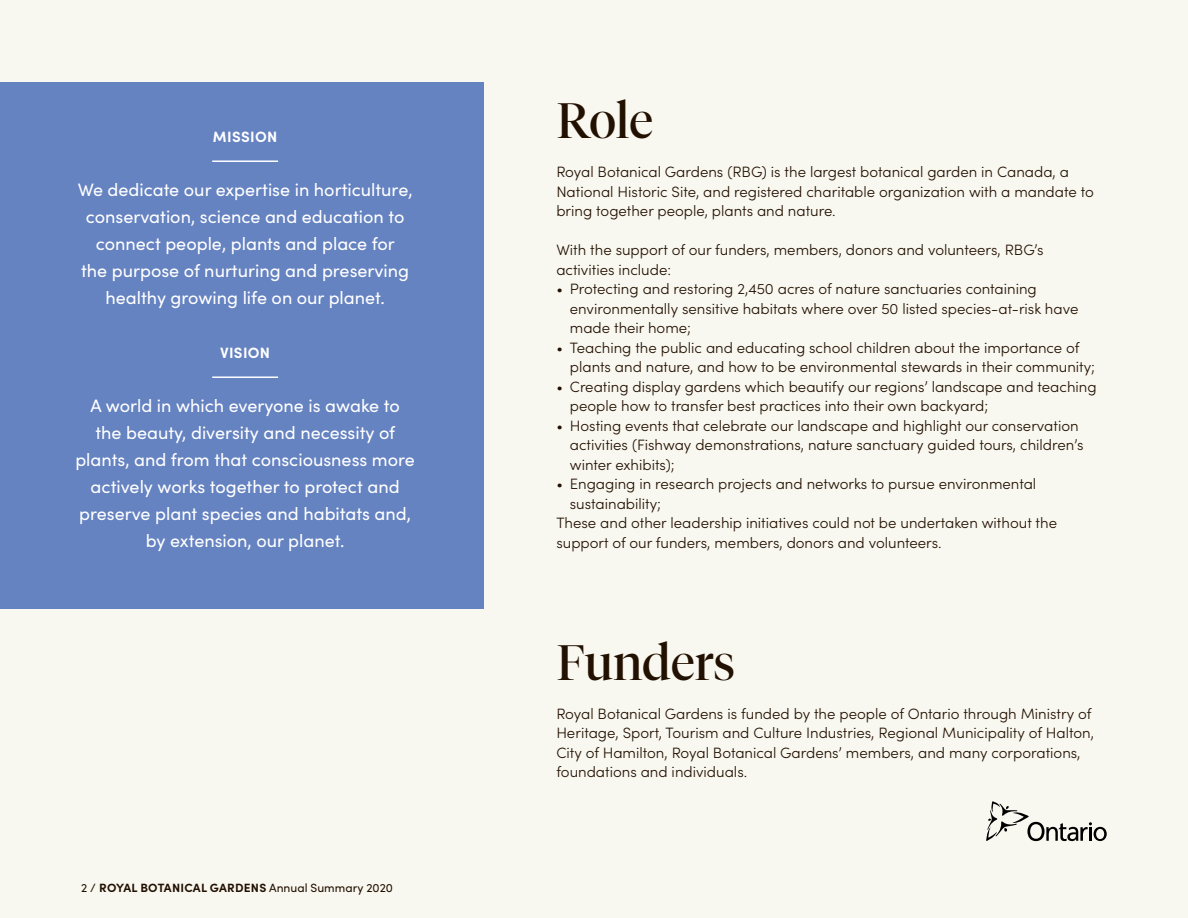
<style>
.page{position:relative;width:1188px;height:918px;background:#f8f7f0}
.page>*{position:absolute;margin:0;border:0;box-sizing:border-box;transform-origin:0 0}
.t1{font:49.5px "Tiempos Fine";color:#221000}
.t2{font:18px/27px "Sofia Pro";color:#fff;text-align:center}
.t3{font:300 15px/19.5px "Sofia Pro";color:#221000}
.t4{font:700 15px "Sofia Pro";letter-spacing:.02em;color:#fff}
.t5{font:700 12px "Sofia Pro";letter-spacing:.02em;color:#221000}
.s1{font-weight:400}
</style>
<div class="page">
<svg style="left:986px;top:801px;width:121px;height:40px"></svg>
<div style="left:0;top:82px;width:484px;height:527px;background:#6582c1"></div>
<hr style="left:212px;top:160px;width:66px;height:2px;background:#fff">
<hr style="left:212px;top:376px;width:66px;height:2px;background:#fff">
<p class="t4" style="left:213px;top:126px;width:66px">MISSION</p>
<p class="t2" style="left:78px;top:176px;width:336px">We dedicate our expertise in horticulture, conservation, science and education to connect people, plants and place for<br>the purpose of nurturing and preserving healthy growing life on our planet.</p>
<p class="t4" style="left:220px;top:342px;width:52px">VISION</p>
<p class="t2" style="left:75px;top:392px;width:341px">A world in which everyone is awake to the beauty, diversity and necessity of plants, and from that consciousness more actively works together to protect and preserve plant species and habitats and, by extension, our planet.</p>
<p class="t5" style="left:81px;top:879px;width:314px"><span class="s1">2 /</span> ROYAL BOTANICAL GARDENS <span class="s1">Annual Summary 2020</span></p>
<h1 class="t1" style="left:556px;top:91px;width:98px">Role</h1>
<p class="t3" style="left:556px;top:161px;width:539px">Royal Botanical Gardens (RBG) is the largest botanical garden in Canada, a<br>National Historic Site, and registered charitable organization with a mandate to bring together people, plants and nature.</p>
<p class="t3" style="left:556px;top:239px;width:489px">With the support of our funders, members, donors and volunteers, RBG’s activities include:</p>
<p class="t3" style="left:570px;top:278px;width:510px;text-indent:-14px">• Protecting and restoring 2,450 acres of nature sanctuaries containing environmentally sensitive habitats where over 50 listed species-at-risk have made their home;</p>
<p class="t3" style="left:570px;top:337px;width:527px;text-indent:-14px">• Teaching the public and educating school children about the importance of plants and nature, and how to be environmental stewards in their community;</p>
<p class="t3" style="left:570px;top:376px;width:528px;text-indent:-14px">• Creating display gardens which beautify our regions’ landscape and teaching people how to transfer best practices into their own backyard;</p>
<p class="t3" style="left:570px;top:415px;width:515px;text-indent:-14px">• Hosting events that celebrate our landscape and highlight our conservation activities (Fishway demonstrations, nature sanctuary guided tours, children’s winter exhibits);</p>
<p class="t3" style="left:556px;top:473px;width:481px">• Engaging in research projects and networks to pursue environmental</p>
<p class="t3" style="left:570px;top:493px;width:93px">sustainability;</p>
<p class="t3" style="left:556px;top:512px;width:502px">These and other leadership initiatives could not be undertaken without the</p>
<p class="t3" style="left:556px;top:532px;width:387px">support of our funders, members, donors and volunteers.</p>
<h1 class="t1" style="left:556px;top:633px;width:180px">Funders</h1>
<p class="t3" style="left:556px;top:703px;width:539px">Royal Botanical Gardens is funded by the people of Ontario through Ministry of Heritage, Sport, Tourism and Culture Industries, Regional Municipality of Halton, City of Hamilton, Royal Botanical Gardens’ members, and many corporations, foundations and individuals.</p>
</div>
